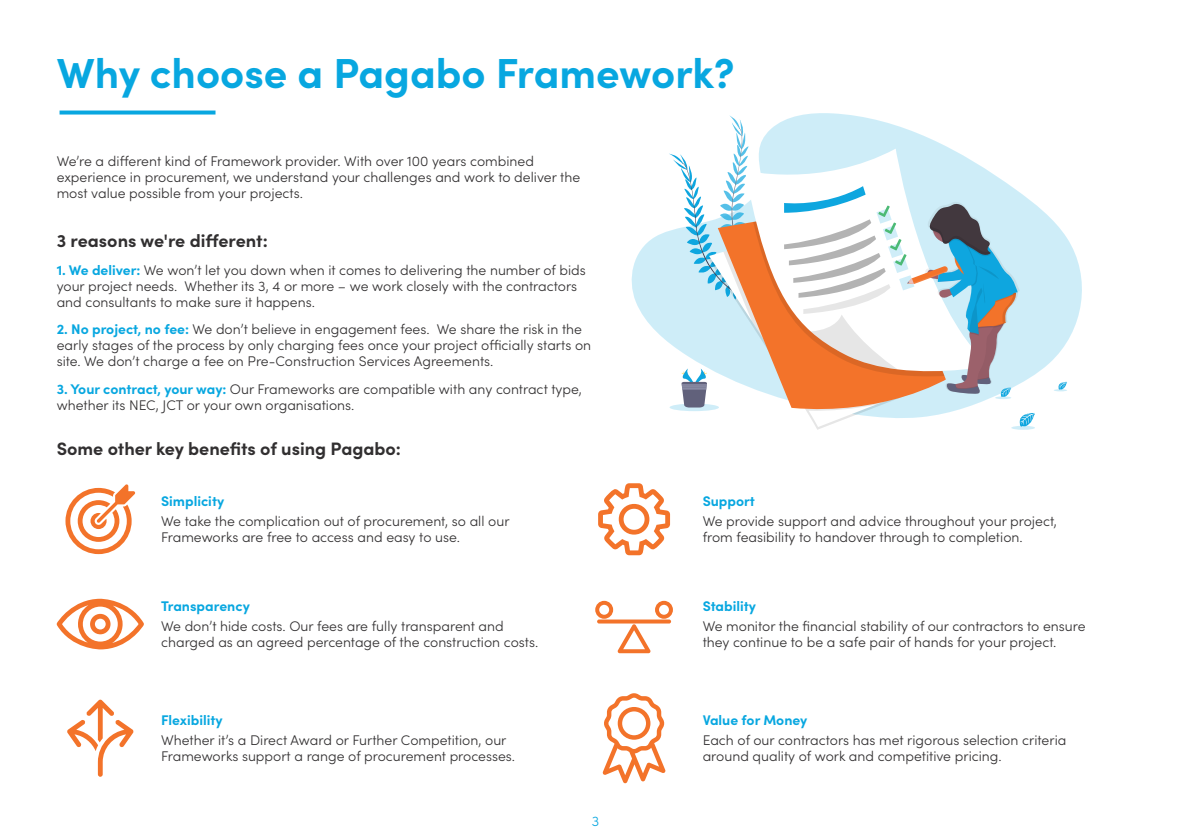
<style>
.page{position:relative;width:1191px;height:840px;background:#fff}
.page>*{position:absolute;margin:0;border:0;box-sizing:border-box;transform-origin:0 0}
.t1{font:700 42px "Sofia Pro";color:#08a7e0}
.t2{font:700 18px "Sofia Pro";color:#312f30}
.t3{font:300 14px/16px "Sofia Pro";color:#312f30}
.t4{font:700 14px "Sofia Pro";color:#08a7e0}
.t5{font:300 14px "Sofia Pro";color:#08a7e0}
.s1{font-weight:700;color:#08a7e0}
</style>
<div class="page">
<svg style="left:60px;top:110px;width:155px;height:4px"></svg>
<svg style="left:65px;top:484px;width:70px;height:69px"></svg>
<svg style="left:57px;top:598px;width:87px;height:51px"></svg>
<svg style="left:603px;top:693px;width:62px;height:89px"></svg>
<svg style="left:67px;top:699px;width:66px;height:77px"></svg>
<svg style="left:598px;top:483px;width:72px;height:72px"></svg>
<svg style="left:597px;top:619px;width:74px;height:4px"></svg>
<svg style="left:617px;top:624px;width:33px;height:29px"></svg>
<svg style="left:595px;top:600px;width:18px;height:18px"></svg>
<svg style="left:655px;top:600px;width:18px;height:18px"></svg>
<svg style="left:631px;top:113px;width:451px;height:279px"></svg>
<svg style="left:1011px;top:425px;width:24px;height:4px"></svg>
<svg style="left:1053px;top:381px;width:14px;height:10px"></svg>
<svg style="left:668px;top:115px;width:367px;height:311px"></svg>
<p class="t1" style="left:57px;top:41px;width:679px">Why choose a Pagabo Framework?</p>
<p class="t3" style="left:57px;top:152px;width:525px">We’re a different kind of Framework provider. With over 100 years combined experience in procurement, we understand your challenges and work to deliver the most value possible from your projects.</p>
<p class="t2" style="left:57px;top:227px;width:213px">3 reasons we're different:</p>
<p class="t3" style="left:57px;top:261px;width:530px"><span class="s1">1. We deliver:</span> We won’t let you down when it comes to delivering the number of bids your project needs. Whether its 3, 4 or more – we work closely with the contractors and consultants to make sure it happens.</p>
<p class="t3" style="left:57px;top:320px;width:536px"><span class="s1">2. No project, no fee:</span> We don’t believe in engagement fees. We share the risk in the early stages of the process by only charging fees once your project officially starts on site. We don’t charge a fee on Pre-Construction Services Agreements.</p>
<p class="t3" style="left:57px;top:379px;width:527px"><span class="s1">3. Your contract, your way:</span> Our Frameworks are compatible with any contract type, whether its NEC, JCT or your own organisations.</p>
<p class="t2" style="left:57px;top:435px;width:346px">Some other key benefits of using Pagabo:</p>
<p class="t4" style="left:161px;top:490px;width:65px">Simplicity</p>
<p class="t3" style="left:161px;top:512px;width:350px">We take the complication out of procurement, so all our<br>Frameworks are free to access and easy to use.</p>
<p class="t4" style="left:161px;top:595px;width:90px">Transparency</p>
<p class="t3" style="left:161px;top:617px;width:379px">We don’t hide costs. Our fees are fully transparent and charged as an agreed percentage of the construction costs.</p>
<p class="t4" style="left:161px;top:709px;width:63px">Flexibility</p>
<p class="t3" style="left:161px;top:731px;width:355px">Whether it’s a Direct Award or Further Competition, our<br>Frameworks support a range of procurement processes.</p>
<p class="t5" style="left:592px;top:810px;width:9px">3</p>
<p class="t4" style="left:702px;top:490px;width:54px">Support</p>
<p class="t3" style="left:702px;top:512px;width:356px">We provide support and advice throughout your project, from feasibility to handover through to completion.</p>
<p class="t4" style="left:702px;top:595px;width:55px">Stability</p>
<p class="t3" style="left:702px;top:617px;width:384px">We monitor the financial stability of our contractors to ensure they continue to be a safe pair of hands for your project.</p>
<p class="t4" style="left:702px;top:709px;width:106px">Value for Money</p>
<p class="t3" style="left:702px;top:731px;width:365px">Each of our contractors has met rigorous selection criteria around quality of work and competitive pricing.</p>
</div>
